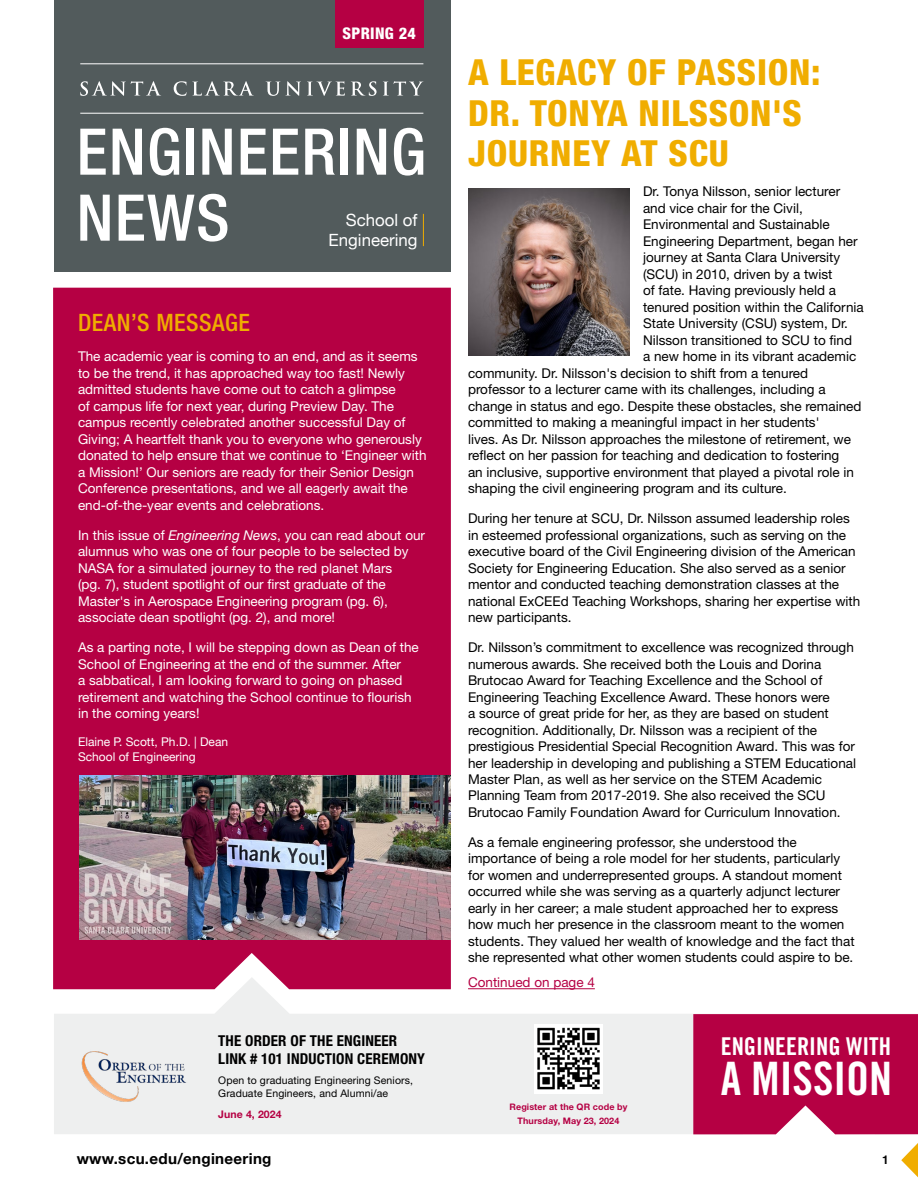
<style>
.page{position:relative;width:918px;height:1188px;background:#fff}
.page>*{position:absolute;margin:0;border:0;box-sizing:border-box;transform-origin:0 0}
.t1{font:500 condensed 64.5px/66px "Helvetica Neue LT Std";letter-spacing:.02em;color:#fff}
.t2{font:46.05px "Trade Gothic LT Std Bd Cn 20";color:#fff}
.t3{font:800 condensed 36px/40.5px "Helvetica Neue LT Pro";letter-spacing:.02em;color:#f0ad00}
.t4{font:24.45px "Trade Gothic LT Std Bd Cn 20";color:#fff}
.t5{font:500 condensed 24px "Helvetica Neue LT Std";letter-spacing:.02em;color:#f0ad00}
.t6{font:16.95px/20.2px "Helvetica Neue";color:#fff;text-align:right}
.t7{font:800 condensed 16.05px "Helvetica Neue LT Pro";letter-spacing:.02em;color:#fff}
.t8{font:700 15.15px "Helvetica Neue";letter-spacing:.02em;color:#000}
.t9{font:700 condensed 15px/18px "Helvetica Neue LT Std";letter-spacing:.01em;color:#000}
.t10{font:13.5px/16.5px "Helvetica Neue LT Std";color:#000}
.t11{font:13.5px/16.5px "Helvetica Neue LT Std";color:#fff}
.t12{font:13.5px "Helvetica Neue LT Std";color:#b50043}
.t13{font:12px/14.4px "Helvetica Neue";color:#fff}
.t14{font:700 12px "Helvetica LT Std";color:#000}
.t15{font:10.5px/13.5px "Helvetica Neue LT Std";letter-spacing:.01em;color:#000}
.t16{font:700 10.5px "Helvetica Neue LT Std";letter-spacing:.01em;color:#b50043}
.t17{font:700 9px/13.5px "Helvetica Neue LT Std";letter-spacing:.01em;color:#b50043;text-align:center}
.s1{font-style:italic}
</style>
<div class="page">
<div style="left:54px;top:0;width:396px;height:272px;background:#525b5c"></div>
<div style="left:53px;top:287px;width:398px;height:703px;background:#b50043"></div>
<svg style="left:80px;top:81px;width:81px;height:15px"></svg>
<svg style="left:174px;top:81px;width:80px;height:15px"></svg>
<svg style="left:266px;top:81px;width:35px;height:15px"></svg>
<svg style="left:307px;top:81px;width:38px;height:15px"></svg>
<svg style="left:351px;top:81px;width:26px;height:15px"></svg>
<svg style="left:383px;top:81px;width:40px;height:15px"></svg>
<hr style="left:80px;top:113px;width:343px;height:1px;background:#fff">
<hr style="left:80px;top:63px;width:343px;height:1px;background:#fff">
<svg style="left:54px;top:977px;width:639px;height:157px;fill:#eeefef"></svg>
<svg style="left:901px;top:1143px;width:17px;height:34px"></svg>
<div style="left:335px;top:0;width:88px;height:47px;background:#b50043"></div>
<div style="left:744px;top:1091px;width:131px;height:47px;background:linear-gradient(to right,#fff,#fff)"></div>
<div style="left:693px;top:1014px;width:225px;height:120px;background:#b50043"></div>
<hr style="left:423px;top:214px;width:1px;height:32px;background:#f0ad00">
<img style="left:79px;top:775px;width:372px;height:164px">
<img style="left:81px;top:1046px;width:106px;height:60px">
<img style="left:534px;top:1024px;width:69px;height:69px">
<img style="left:468px;top:188px;width:162px;height:167px">
<hr style="left:468px;top:988px;width:127px;height:1px;background:#b50043">
<p class="t7" style="left:342px;top:23px;width:75px">SPRING 24</p>
<h1 class="t1" style="left:77px;top:118px;width:351px">ENGINEERING<br>NEWS</h1>
<p class="t6" style="left:329px;top:211px;width:91px">School of<br>Engineering</p>
<h3 class="t5" style="left:78px;top:308px;width:174px">DEAN’S MESSAGE</h3>
<p class="t11" style="left:78px;top:348px;width:350px">The academic year is coming to an end, and as it seems to be the trend, it has approached way too fast! Newly admitted students have come out to catch a glimpse<br>of campus life for next year, during Preview Day. The campus recently celebrated another successful Day of Giving; A heartfelt thank you to everyone who generously donated to help ensure that we continue to ‘Engineer with a Mission!’ Our seniors are ready for their Senior Design Conference presentations, and we all eagerly await the end-of-the-year events and celebrations.</p>
<p class="t11" style="left:78px;top:526px;width:349px">In this issue of <span class="s1">Engineering News</span>, you can read about our alumnus who was one of four people to be selected by NASA for a simulated journey to the red planet Mars<br>(pg. 7), student spotlight of our first graduate of the Master's in Aerospace Engineering program (pg. 6), associate dean spotlight (pg. 2), and more!</p>
<p class="t11" style="left:78px;top:639px;width:342px">As a parting note, I will be stepping down as Dean of the School of Engineering at the end of the summer. After<br>a sabbatical, I am looking forward to going on phased retirement and watching the School continue to flourish in the coming years!</p>
<p class="t13" style="left:78px;top:735px;width:152px">Elaine P. Scott, Ph.D. | Dean<br>School of Engineering</p>
<p class="t9" style="left:218px;top:1031px;width:208px">THE ORDER OF THE ENGINEER<br>LINK # 101 INDUCTION CEREMONY</p>
<p class="t15" style="left:218px;top:1073px;width:196px">Open to graduating Engineering Seniors,<br>Graduate Engineers, and Alumni/ae</p>
<p class="t16" style="left:218px;top:1107px;width:65px">June 4, 2024</p>
<p class="t8" style="left:77px;top:1147px;width:196px">www.scu.edu/engineering</p>
<h3 class="t3" style="left:468px;top:51px;width:354px">A LEGACY OF PASSION:<br>DR. TONYA NILSSON'S<br>JOURNEY AT SCU</h3>
<p class="t10" style="left:643px;top:183px;width:199px">Dr. Tonya Nilsson, senior lecturer</p>
<p class="t10" style="left:643px;top:199px;width:161px">and vice chair for the Civil,</p>
<p class="t10" style="left:643px;top:216px;width:188px">Environmental and Sustainable</p>
<p class="t10" style="left:643px;top:232px;width:216px">Engineering Department, began her</p>
<p class="t10" style="left:643px;top:249px;width:199px">journey at Santa Clara University</p>
<p class="t10" style="left:643px;top:265px;width:191px">(SCU) in 2010, driven by a twist</p>
<p class="t10" style="left:643px;top:282px;width:195px">of fate. Having previously held a</p>
<p class="t10" style="left:643px;top:298px;width:222px">tenured position within the California</p>
<p class="t10" style="left:643px;top:315px;width:207px">State University (CSU) system, Dr.</p>
<p class="t10" style="left:643px;top:331px;width:211px">Nilsson transitioned to SCU to find</p>
<p class="t10" style="left:643px;top:348px;width:215px">a new home in its vibrant academic</p>
<p class="t10" style="left:468px;top:364px;width:342px">community. Dr. Nilsson's decision to shift from a tenured</p>
<p class="t10" style="left:468px;top:381px;width:359px">professor to a lecturer came with its challenges, including a</p>
<p class="t10" style="left:468px;top:397px;width:395px">change in status and ego. Despite these obstacles, she remained</p>
<p class="t10" style="left:468px;top:414px;width:353px">committed to making a meaningful impact in her students'</p>
<p class="t10" style="left:468px;top:430px;width:385px">lives. As Dr. Nilsson approaches the milestone of retirement, we</p>
<p class="t10" style="left:468px;top:447px;width:373px">reflect on her passion for teaching and dedication to fostering</p>
<p class="t10" style="left:468px;top:463px;width:388px">an inclusive, supportive environment that played a pivotal role in</p>
<p class="t10" style="left:468px;top:480px;width:320px">shaping the civil engineering program and its culture.</p>
<p class="t10" style="left:468px;top:510px;width:394px">During her tenure at SCU, Dr. Nilsson assumed leadership roles in esteemed professional organizations, such as serving on the executive board of the Civil Engineering division of the American Society for Engineering Education. She also served as a senior mentor and conducted teaching demonstration classes at the national ExCEEd Teaching Workshops, sharing her expertise with new participants.</p>
<p class="t10" style="left:468px;top:639px;width:390px">Dr. Nilsson’s commitment to excellence was recognized through numerous awards. She received both the Louis and Dorina Brutocao Award for Teaching Excellence and the School of Engineering Teaching Excellence Award. These honors were<br>a source of great pride for her, as they are based on student recognition. Additionally, Dr. Nilsson was a recipient of the prestigious Presidential Special Recognition Award. This was for her leadership in developing and publishing a STEM Educational Master Plan, as well as her service on the STEM Academic Planning Team from 2017-2019. She also received the SCU Brutocao Family Foundation Award for Curriculum Innovation.</p>
<p class="t10" style="left:468px;top:834px;width:388px">As a female engineering professor, she understood the importance of being a role model for her students, particularly for women and underrepresented groups. A standout moment occurred while she was serving as a quarterly adjunct lecturer early in her career; a male student approached her to express how much her presence in the classroom meant to the women students. They valued her wealth of knowledge and the fact that she represented what other women students could aspire to be.</p>
<p class="t12" style="left:468px;top:975px;width:128px">Continued on page 4</p>
<p class="t17" style="left:510px;top:1100px;width:119px">Register at the QR code by<br>Thursday, May 23, 2024</p>
<h3 class="t4" style="left:721px;top:1032px;width:172px">ENGINEERING WITH</h3>
<h2 class="t2" style="left:721px;top:1050px;width:173px">A MISSION</h2>
<p class="t14" style="left:882px;top:1153px;width:8px">1</p>
</div>
